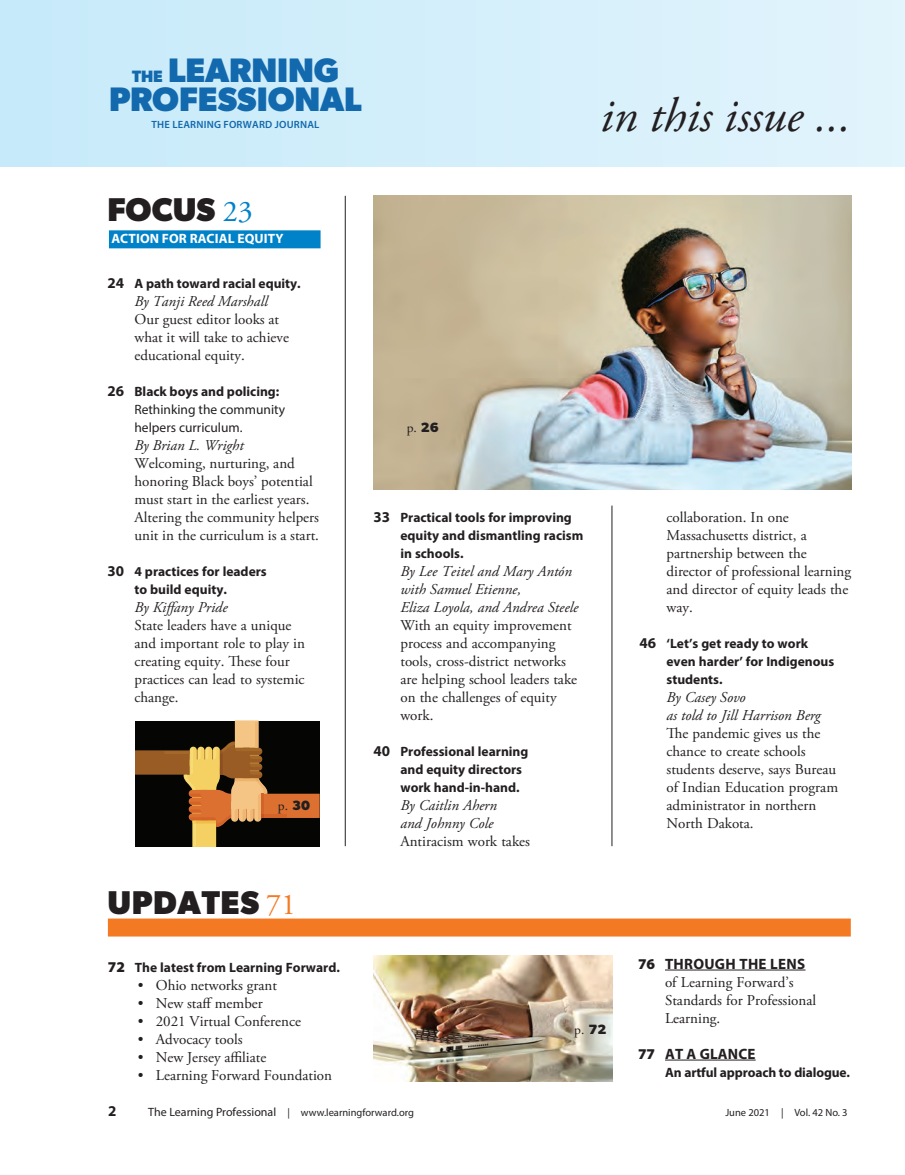
<style>
.page{position:relative;width:905px;height:1175px;background:#fff}
.page>*{position:absolute;margin:0;border:0;box-sizing:border-box;transform-origin:0 0}
.t1{font:italic 48px "Adobe Garamond Pro";color:#231f20}
.t2{font:700 34.05px "Gibson";letter-spacing:-.005em;color:#1269ad}
.t3{font:700 33px "Gibson";letter-spacing:.02em;color:#231f20}
.box{font:15px/18px "Adobe Garamond Pro";color:#231f20}
.subhead{font:15px/18px "Adobe Garamond Pro";color:#231f20}
.box-2{font:italic 15px/18px "Adobe Garamond Pro";color:#231f20}
.box-3{font:700 15px "Myriad Pro";letter-spacing:.01em;color:#231f20}
.box-4{font:700 13.5px/18px "Myriad Pro";color:#231f20}
.subhead-2{font:13.5px/18px "Myriad Pro";color:#231f20}
.subhead-3{font:700 13.5px "Myriad Pro";color:#231f20}
.t4{font:700 13.5px "Myriad Pro";letter-spacing:.01em;color:#fff}
.t5{font:13.5px "Adobe Garamond Pro";color:#231f20}
.t6{font:10.5px "Myriad Pro";color:#231f20}
.t7{font:600 10.5px "Myriad Pro";letter-spacing:.02em;color:#1269ad}
.s1{font-size:16.5px}
.s2{font-family:"Adobe Garamond Pro";font-weight:400;font-size:30px;color:#0082c8}
.s3{font-size:15px}
.s4{font-style:italic}
.s5{font-weight:700;font-size:15px}
.s6{font-weight:700}
.s7{font-family:"Gibson";font-weight:700}
.s8{font-family:"Adobe Garamond Pro";font-weight:400;font-size:30px;color:#f47923}
.s9{font-weight:900;font-size:15px}
.s10{font-style:normal}
.s11{font-family:"Myriad Pro";font-weight:900}
.s12{font-family:"Myriad Pro";font-weight:700}
.s13{font-weight:900}
.s14{font-size:12px}
</style>
<div class="page">
<hr style="left:665px;top:969px;width:140px;height:1px;background:#231f20">
<hr style="left:665px;top:1059px;width:90px;height:1px;background:#231f20">
<div style="left:0;top:0;width:904px;height:167px;background:linear-gradient(to right,#c6eafa,#e2f4fc)"></div>
<div style="left:108px;top:918px;width:742px;height:18px;background:#f47923"></div>
<div style="left:109px;top:230px;width:211px;height:18px;background:#0082c8"></div>
<hr style="left:345px;top:196px;width:1px;height:650px;background:#231f20">
<hr style="left:611px;top:505px;width:1px;height:341px;background:#231f20">
<img style="left:373px;top:955px;width:239px;height:126px">
<img style="left:374px;top:196px;width:477px;height:293px">
<svg style="left:135px;top:721px;width:185px;height:125px"></svg>
<p class="t2" style="left:132px;top:50px;width:208px"><span class="s1">THE</span> LEARNING</p>
<p class="t2" style="left:109px;top:79px;width:254px">PROFESSIONAL</p>
<p class="t7" style="left:151px;top:118px;width:169px">THE LEARNING FORWARD JOURNAL</p>
<p class="t1" style="left:600px;top:87px;width:252px">in this issue ...</p>
<p class="t3" style="left:107px;top:190px;width:147px">FOCUS <span class="s2">23</span></p>
<p class="t4" style="left:111px;top:230px;width:174px">ACTION FOR RACIAL EQUITY</p>
<p class="subhead-3" style="left:107px;top:275px;width:195px"><span class="s3">24</span> A path toward racial equity.</p>
<p class="subhead" style="left:134px;top:293px;width:156px"><span class="s4">By Tanji Reed Marshall<br></span>Our guest editor looks at what it will take to achieve educational equity.</p>
<p class="subhead-2" style="left:134px;top:382px;width:152px;text-indent:-27px"><span class="s5">26</span> <span class="s6">Black boys and policing:<br></span>Rethinking the community helpers curriculum.</p>
<p class="subhead" style="left:134px;top:437px;width:186px"><span class="s4">By Brian L. Wright<br></span>Welcoming, nurturing, and honoring Black boys’ potential must start in the earliest years.<br>Altering the community helpers unit in the curriculum is a start.</p>
<p class="box-4" style="left:134px;top:562px;width:134px;text-indent:-27px"><span class="s3">30</span> 4 practices for leaders to build equity.</p>
<p class="box" style="left:134px;top:599px;width:172px"><span class="s4">By Kiffany Pride<br></span>State leaders have a unique and important role to play in creating equity. These four practices can lead to systemic change.</p>
<p class="t5" style="left:278px;top:797px;width:34px">p. <span class="s7">30</span></p>
<p class="t3" style="left:107px;top:883px;width:190px">UPDATES <span class="s8">71</span></p>
<p class="box-4" style="left:108px;top:958px;width:234px"><span class="s9">72</span> The latest from Learning Forward.</p>
<p class="box" style="left:138px;top:977px;width:141px">• Ohio networks grant</p>
<p class="box" style="left:138px;top:995px;width:126px">• New staff member</p>
<p class="box" style="left:138px;top:1013px;width:165px">• 2021 Virtual Conference</p>
<p class="box" style="left:138px;top:1031px;width:106px">• Advocacy tools</p>
<p class="box" style="left:138px;top:1049px;width:130px">• New Jersey affiliate</p>
<p class="box" style="left:138px;top:1067px;width:196px">• Learning Forward Foundation</p>
<p class="t5" style="left:407px;top:420px;width:34px">p. <span class="s7">26</span></p>
<p class="box-4" style="left:400px;top:508px;width:184px;text-indent:-27px"><span class="s3">33</span> Practical tools for improving equity and dismantling racism in schools.</p>
<p class="box" style="left:400px;top:563px;width:179px"><span class="s4">By Lee Teitel and Mary Antón with Samuel Etienne,<br>Eliza Loyola, and Andrea Steele<br></span>With an equity improvement process and accompanying tools, cross-district networks are helping school leaders take on the challenges of equity work.</p>
<p class="box-4" style="left:400px;top:742px;width:129px;text-indent:-27px"><span class="s3">40</span> Professional learning and equity directors work hand-in-hand.</p>
<p class="box-2" style="left:400px;top:797px;width:131px">By Caitlin Ahern<br>and Johnny Cole<br><span class="s10">Antiracism work takes</span></p>
<p class="box" style="left:666px;top:509px;width:186px">collaboration. In one<br>Massachusetts district, a partnership between the director of professional learning and director of equity leads the way.</p>
<p class="box-4" style="left:666px;top:634px;width:169px;text-indent:-27px"><span class="s3">46</span> ‘Let’s get ready to work even harder’ for Indigenous students.</p>
<p class="box" style="left:666px;top:689px;width:173px"><span class="s4">By Casey Sovo<br>as told to Jill Harrison Berg<br></span>The pandemic gives us the chance to create schools students deserve, says Bureau of Indian Education program administrator in northern<br>North Dakota.</p>
<p class="t5" style="left:574px;top:1021px;width:34px">p. <span class="s7">72</span></p>
<p class="box" style="left:665px;top:955px;width:153px;text-indent:-27px"><span class="s11">76</span> <span class="s12">THROUGH THE LENS </span>of Learning Forward’s<br>Standards for Professional<br>Learning.</p>
<p class="box-3" style="left:638px;top:1043px;width:119px"><span class="s13">77</span> AT A GLANCE</p>
<p class="box-4" style="left:665px;top:1062px;width:186px">An artful approach to dialogue.</p>
<p class="box-3" style="left:108px;top:1101px;width:10px">2</p>
<p class="t6" style="left:148px;top:1106px;width:267px"><span class="s14">The Learning Professional</span> | www.learningforward.org</p>
<p class="t6" style="left:725px;top:1106px;width:124px">June 2021 | Vol. 42 No. 3</p>
</div>
